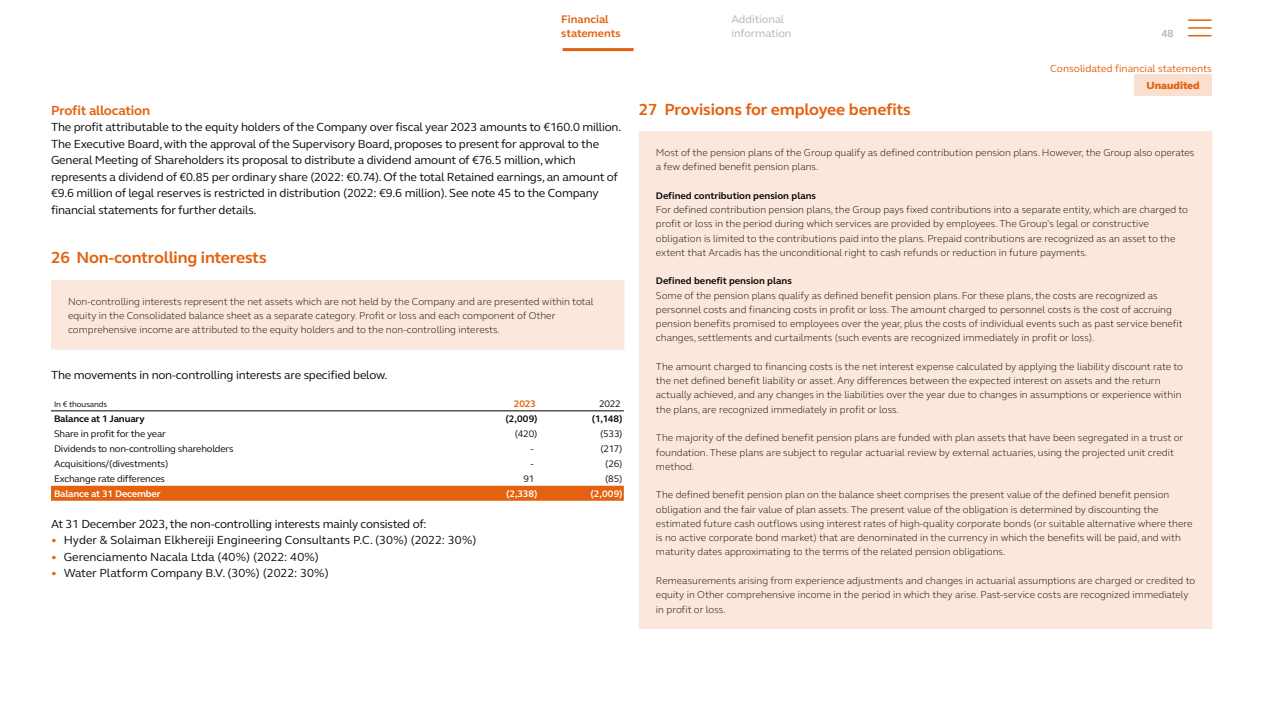
<style>
.page{position:relative;width:1263px;height:711px;background:#fff}
.page>*{position:absolute;margin:0;border:0;box-sizing:border-box;transform-origin:0 0}
.Header-AFS-notes__10-rest__11pt{font:700 16.5px "FS Elliot Pro";letter-spacing:-.01em;color:#e3610f}
._04_Header03-9pt{font:700 13.5px "FS Elliot Pro";letter-spacing:-.01em;color:#e3610f}
._08_Body{font:12px/16.5px "FS Elliot Pro";letter-spacing:-.015em;color:#0c0808}
.t1{font:11.25px/13.5px "FS Elliot Pro";color:#b6b5b5}
.t2{font:700 11.25px/13.5px "FS Elliot Pro";color:#e3610f}
.t3{font:10.5px "FS Elliot Pro";color:#e3610f}
.t4{font:800 10.5px "FS Elliot Pro";color:#e3610f}
.t5{font:700 10.5px "FS Elliot Pro";color:#b6b5b5}
.Kader_Body{font:300 10.2px/14.2px "FS Elliot Pro";color:#0c0808}
.b-Body{font:9.75px "FS Elliot Pro";letter-spacing:-.015em;color:#0c0808}
.Kader_Heading{font:700 9.75px "FS Elliot Pro";color:#0c0808}
.c-Body{font:9.75px "FS Elliot Pro";letter-spacing:-.025em;color:#0c0808}
.b-Total{font:700 9.75px "FS Elliot Pro";letter-spacing:-.015em;color:#fff}
.b-Heading-02{font:700 9.75px "FS Elliot Pro";letter-spacing:-.015em;color:#0c0808}
.c-Heading-02{font:700 9.75px "FS Elliot Pro";letter-spacing:.015em;color:#0c0808}
.c-Total{font:700 9.75px "FS Elliot Pro";letter-spacing:.01em;color:#fff}
.a-Heading-CY{font:700 9.75px "FS Elliot Pro";color:#e3610f}
.a-Heading-PY{font:9.75px "FS Elliot Pro";color:#0c0808}
.a-Value{font:8.25px "FS Elliot Pro";letter-spacing:-.015em;color:#0c0808}
.s1{color:#e3610f}
</style>
<div class="page">
<div style="left:51px;top:280px;width:573px;height:69px;background:#fbe7db"></div>
<div style="left:51px;top:485px;width:573px;height:15px;background:#e3610f"></div>
<hr style="left:51px;top:410px;width:403px;height:1px;background:#000">
<hr style="left:454px;top:410px;width:85px;height:1px;background:#000">
<hr style="left:539px;top:410px;width:85px;height:1px;background:#000">
<div style="left:639px;top:131px;width:573px;height:497px;background:#fbe7db"></div>
<div style="left:1134px;top:74px;width:78px;height:22px;background:#f9dfcf"></div>
<svg style="left:1188px;top:35px;width:23px;height:1px"></svg>
<hr style="left:1188px;top:27px;width:23px;height:2px;background:#e3610f">
<hr style="left:1188px;top:19px;width:23px;height:2px;background:#e3610f">
<hr style="left:563px;top:48px;width:71px;height:3px;background:#e3610f">
<p class="t2" style="left:561px;top:13px;width:61px">Financial statements</p>
<p class="_04_Header03-9pt" style="left:51px;top:101px;width:101px">Profit allocation</p>
<p class="_08_Body" style="left:51px;top:118px;width:572px">The profit attributable to the equity holders of the Company over fiscal year 2023 amounts to €160.0 million.<br>The Executive Board, with the approval of the Supervisory Board, proposes to present for approval to the General Meeting of Shareholders its proposal to distribute a dividend amount of €76.5 million, which represents a dividend of €0.85 per ordinary share (2022: €0.74). Of the total Retained earnings, an amount of €9.6 million of legal reserves is restricted in distribution (2022: €9.6 million). See note 45 to the Company financial statements for further details.</p>
<p class="Header-AFS-notes__10-rest__11pt" style="left:51px;top:246px;width:217px">26 Non-controlling interests</p>
<p class="Kader_Body" style="left:68px;top:293px;width:527px">Non-controlling interests represent the net assets which are not held by the Company and are presented within total equity in the Consolidated balance sheet as a separate category. Profit or loss and each component of Other comprehensive income are attributed to the equity holders and to the non-controlling interests.</p>
<p class="_08_Body" style="left:51px;top:366px;width:338px">The movements in non-controlling interests are specified below.</p>
<p class="a-Value" style="left:54px;top:398px;width:55px">In € thousands</p>
<p class="a-Heading-CY" style="left:514px;top:396px;width:23px">2023</p>
<p class="a-Heading-PY" style="left:599px;top:396px;width:23px">2022</p>
<p class="b-Heading-02" style="left:54px;top:411px;width:92px">Balance at 1 January</p>
<p class="c-Heading-02" style="left:506px;top:411px;width:33px">(2,009)</p>
<p class="c-Heading-02" style="left:592px;top:411px;width:32px">(1,148)</p>
<p class="b-Body" style="left:54px;top:426px;width:113px">Share in profit for the year</p>
<p class="c-Body" style="left:515px;top:426px;width:24px">(420)</p>
<p class="c-Body" style="left:600px;top:426px;width:24px">(533)</p>
<p class="b-Body" style="left:54px;top:441px;width:181px">Dividends to non-controlling shareholders</p>
<p class="c-Body" style="left:600px;top:441px;width:24px">(217)</p>
<p class="b-Body" style="left:54px;top:456px;width:116px">Acquisitions/(divestments)</p>
<p class="c-Body" style="left:605px;top:456px;width:19px">(26)</p>
<p class="b-Body" style="left:54px;top:471px;width:112px">Exchange rate differences</p>
<p class="c-Body" style="left:524px;top:471px;width:12px">91</p>
<p class="c-Body" style="left:605px;top:471px;width:19px">(85)</p>
<p class="b-Total" style="left:54px;top:486px;width:108px">Balance at 31 December</p>
<p class="c-Total" style="left:506px;top:486px;width:33px">(2,338)</p>
<p class="c-Total" style="left:591px;top:486px;width:33px">(2,009)</p>
<p class="_08_Body" style="left:51px;top:514px;width:377px">At 31 December 2023, the non-controlling interests mainly consisted of:</p>
<p class="_08_Body" style="left:51px;top:531px;width:427px"><span class="s1">•</span> Hyder &amp; Solaiman Elkhereiji Engineering Consultants P.C. (30%) (2022: 30%)</p>
<p class="_08_Body" style="left:51px;top:547px;width:269px"><span class="s1">•</span> Gerenciamento Nacala Ltda (40%) (2022: 40%)</p>
<p class="_08_Body" style="left:51px;top:564px;width:279px"><span class="s1">•</span> Water Platform Company B.V. (30%) (2022: 30%)</p>
<p class="t1" style="left:731px;top:12px;width:62px">Additional information</p>
<p class="t5" style="left:1161px;top:26px;width:14px">48</p>
<p class="t3" style="left:1050px;top:61px;width:163px">Consolidated financial statements</p>
<p class="t4" style="left:1146px;top:78px;width:55px">Unaudited</p>
<p class="Header-AFS-notes__10-rest__11pt" style="left:639px;top:98px;width:273px">27 Provisions for employee benefits</p>
<p class="Kader_Body" style="left:656px;top:145px;width:540px">Most of the pension plans of the Group qualify as defined contribution pension plans. However, the Group also operates a few defined benefit pension plans.</p>
<p class="Kader_Heading" style="left:656px;top:189px;width:162px">Defined contribution pension plans</p>
<p class="Kader_Body" style="left:656px;top:202px;width:534px">For defined contribution pension plans, the Group pays fixed contributions into a separate entity, which are charged to profit or loss in the period during which services are provided by employees. The Group’s legal or constructive obligation is limited to the contributions paid into the plans. Prepaid contributions are recognized as an asset to the extent that Arcadis has the unconditional right to cash refunds or reduction in future payments.</p>
<p class="Kader_Heading" style="left:656px;top:274px;width:137px">Defined benefit pension plans</p>
<p class="Kader_Body" style="left:656px;top:287px;width:528px">Some of the pension plans qualify as defined benefit pension plans. For these plans, the costs are recognized as personnel costs and financing costs in profit or loss. The amount charged to personnel costs is the cost of accruing pension benefits promised to employees over the year, plus the costs of individual events such as past service benefit changes, settlements and curtailments (such events are recognized immediately in profit or loss).</p>
<p class="Kader_Body" style="left:656px;top:359px;width:529px">The amount charged to financing costs is the net interest expense calculated by applying the liability discount rate to the net defined benefit liability or asset. Any differences between the expected interest on assets and the return actually achieved, and any changes in the liabilities over the year due to changes in assumptions or experience within the plans, are recognized immediately in profit or loss.</p>
<p class="Kader_Body" style="left:656px;top:430px;width:529px">The majority of the defined benefit pension plans are funded with plan assets that have been segregated in a trust or foundation. These plans are subject to regular actuarial review by external actuaries, using the projected unit credit method.</p>
<p class="Kader_Body" style="left:656px;top:487px;width:538px">The defined benefit pension plan on the balance sheet comprises the present value of the defined benefit pension obligation and the fair value of plan assets. The present value of the obligation is determined by discounting the estimated future cash outflows using interest rates of high-quality corporate bonds (or suitable alternative where there is no active corporate bond market) that are denominated in the currency in which the benefits will be paid, and with maturity dates approximating to the terms of the related pension obligations.</p>
<p class="Kader_Body" style="left:656px;top:572px;width:541px">Remeasurements arising from experience adjustments and changes in actuarial assumptions are charged or credited to equity in Other comprehensive income in the period in which they arise. Past-service costs are recognized immediately in profit or loss.</p>
</div>
